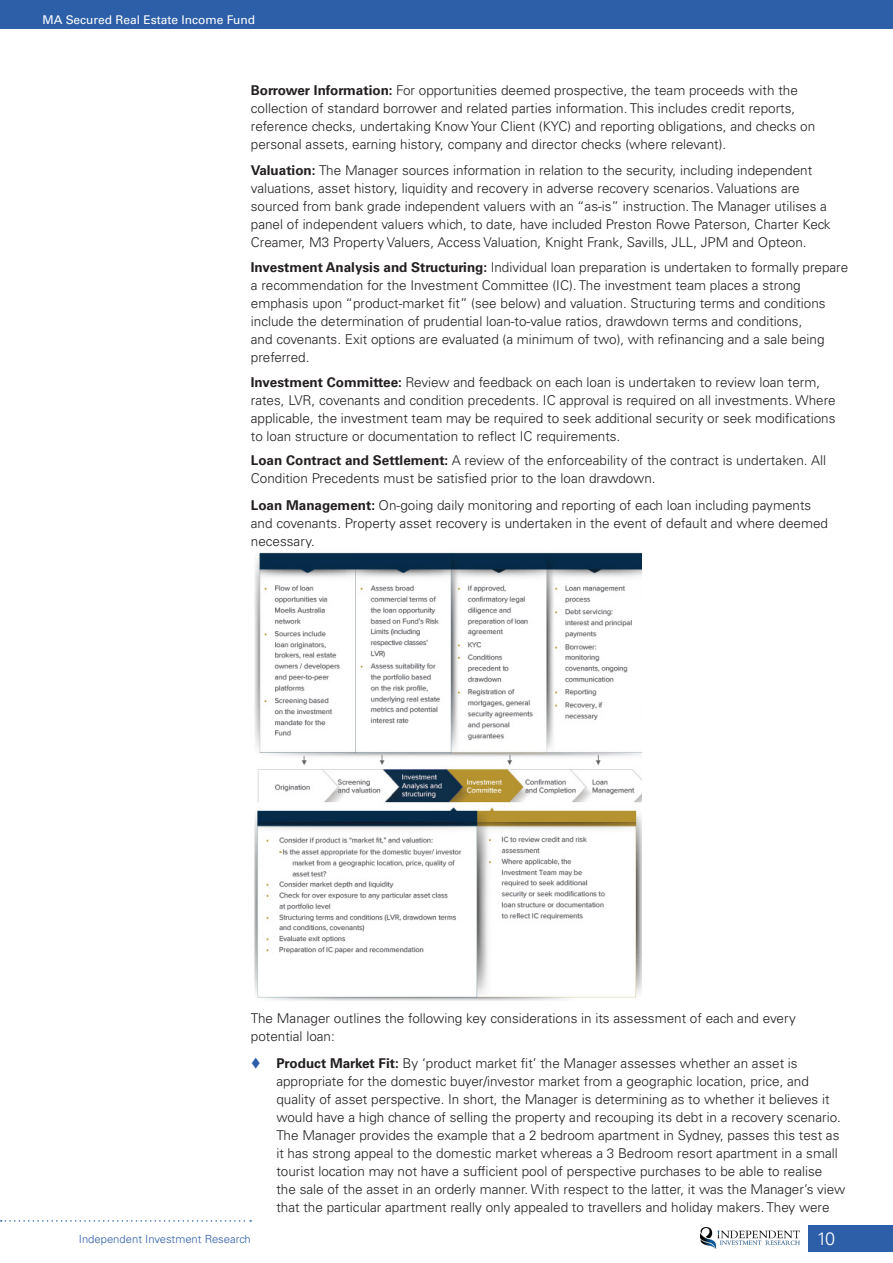
<style>
.page{position:relative;width:893px;height:1263px;background:#fff}
.page>*{position:absolute;margin:0;border:0;box-sizing:border-box;transform-origin:0 0}
.t1{font:300 18px "Univers LT Std";color:#fff}
.Body_Text{font:300 13.5px/18px "Univers LT Std";color:#231f20}
.t2{font:12px "Univers LT Std";color:#fff}
.t3{font:300 11.25px "Univers LT Std";color:#2d5fa9}
.s1{font-weight:700}
</style>
<div class="page">
<div style="left:808px;top:1225px;width:85px;height:26px;background:#2d5fa9"></div>
<div style="left:0;top:0;width:893px;height:28px;background:#2d5fa9"></div>
<img style="left:700px;top:1227px;width:99px;height:21px">
<svg style="left:1px;top:1220px;width:250px;height:2px"></svg>
<img style="left:254px;top:552px;width:388px;height:449px">
<p class="t2" style="left:43px;top:13px;width:214px">MA Secured Real Estate Income Fund</p>
<p class="Body_Text" style="left:251px;top:81px;width:566px"><span class="s1">Borrower Information:</span> For opportunities deemed prospective, the team proceeds with the collection of standard borrower and related parties information. This includes credit reports, reference checks, undertaking Know Your Client (KYC) and reporting obligations, and checks on personal assets, earning history, company and director checks (where relevant).</p>
<p class="Body_Text" style="left:251px;top:162px;width:581px"><span class="s1">Valuation:</span> The Manager sources information in relation to the security, including independent valuations, asset history, liquidity and recovery in adverse recovery scenarios. Valuations are sourced from bank grade independent valuers with an “as-is” instruction. The Manager utilises a panel of independent valuers which, to date, have included Preston Rowe Paterson, Charter Keck Creamer, M3 Property Valuers, Access Valuation, Knight Frank, Savills, JLL, JPM and Opteon.</p>
<p class="Body_Text" style="left:251px;top:258px;width:599px"><span class="s1">Investment Analysis and Structuring:</span> Individual loan preparation is undertaken to formally prepare a recommendation for the Investment Committee (IC). The investment team places a strong emphasis upon “product-market fit” (see below) and valuation. Structuring terms and conditions include the determination of prudential loan-to-value ratios, drawdown terms and conditions,<br>and covenants. Exit options are evaluated (a minimum of two), with refinancing and a sale being preferred.</p>
<p class="Body_Text" style="left:251px;top:373px;width:586px"><span class="s1">Investment Committee:</span> Review and feedback on each loan is undertaken to review loan term, rates, LVR, covenants and condition precedents. IC approval is required on all investments. Where applicable, the investment team may be required to seek additional security or seek modifications to loan structure or documentation to reflect IC requirements.</p>
<p class="Body_Text" style="left:251px;top:452px;width:577px"><span class="s1">Loan Contract and Settlement:</span> A review of the enforceability of the contract is undertaken. All<br>Condition Precedents must be satisfied prior to the loan drawdown.</p>
<p class="Body_Text" style="left:251px;top:496px;width:579px"><span class="s1">Loan Management:</span> On-going daily monitoring and reporting of each loan including payments and covenants. Property asset recovery is undertaken in the event of default and where deemed necessary.</p>
<p class="Body_Text" style="left:251px;top:1009px;width:546px">The Manager outlines the following key considerations in its assessment of each and every potential loan:</p>
<p class="Body_Text" style="left:276px;top:1054px;width:570px"><span class="s1">Product Market Fit:</span> By ‘product market fit’ the Manager assesses whether an asset is appropriate for the domestic buyer/investor market from a geographic location, price, and quality of asset perspective. In short, the Manager is determining as to whether it believes it would have a high chance of selling the property and recouping its debt in a recovery scenario.<br>The Manager provides the example that a 2 bedroom apartment in Sydney, passes this test as it has strong appeal to the domestic market whereas a 3 Bedroom resort apartment in a small tourist location may not have a sufficient pool of perspective purchases to be able to realise<br>the sale of the asset in an orderly manner. With respect to the latter, it was the Manager’s view that the particular apartment really only appealed to travellers and holiday makers. They were</p>
<p class="t3" style="left:79px;top:1232px;width:173px">Independent Investment Research</p>
<h1 class="t1" style="left:817px;top:1227px;width:20px">10</h1>
</div>
